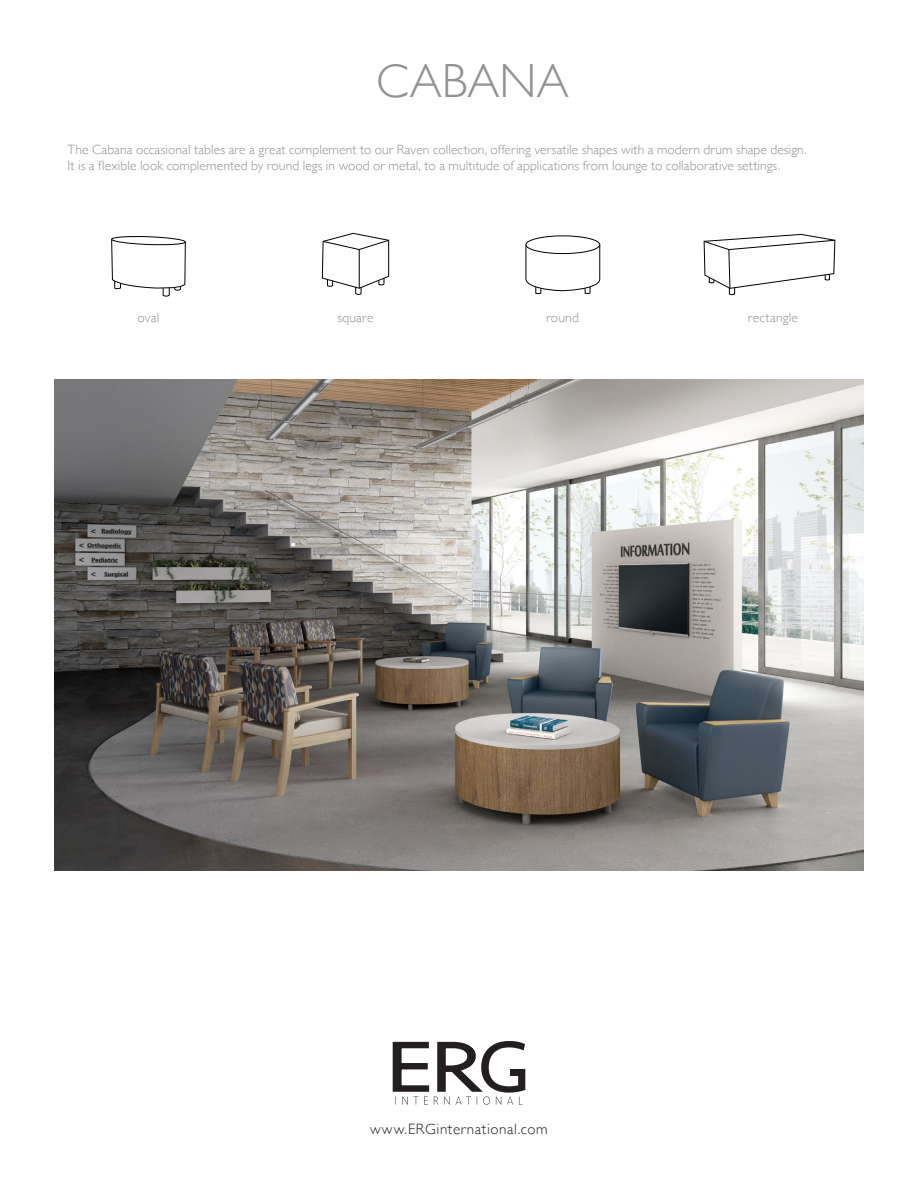
<style>
.page{position:relative;width:918px;height:1188px;background:#fff}
.page>*{position:absolute;margin:0;border:0;box-sizing:border-box;transform-origin:0 0}
.Headers{font:300 48px "Gill Sans";letter-spacing:.005em;color:#919295}
.AddressBar{font:300 15px "Gill Sans";letter-spacing:.04em;color:#231f20}
.Call_out_9_pt{font:300 13.5px/16.2px "Gill Sans";letter-spacing:.005em;color:#919295}
</style>
<div class="page">
<img style="left:54px;top:380px;width:810px;height:491px">
<svg style="left:392px;top:1041px;width:134px;height:64px"></svg>
<div style="left:510px;top:1069px;width:15px;height:6px;background:#231f20"></div>
<svg style="left:111px;top:236px;width:75px;height:61px"></svg>
<svg style="left:322px;top:233px;width:67px;height:62px"></svg>
<div style="left:526px;top:236px;width:74px;height:18px;border:1px solid #000;border-radius:50%"></div>
<svg style="left:525px;top:245px;width:75px;height:49px"></svg>
<svg style="left:704px;top:234px;width:131px;height:62px"></svg>
<p class="Headers" style="left:376px;top:43px;width:194px">CABANA</p>
<p class="Call_out_9_pt" style="left:68px;top:141px;width:741px">The Cabana occasional tables are a great complement to our Raven collection, offering versatile shapes with a modern drum shape design.<br>It is a flexible look complemented by round legs in wood or metal, to a multitude of applications from lounge to collaborative settings.</p>
<p class="Call_out_9_pt" style="left:138px;top:309px;width:23px">oval</p>
<p class="Call_out_9_pt" style="left:337px;top:309px;width:38px">square</p>
<p class="Call_out_9_pt" style="left:546px;top:309px;width:34px">round</p>
<p class="Call_out_9_pt" style="left:748px;top:309px;width:52px">rectangle</p>
<p class="AddressBar" style="left:370px;top:1117px;width:179px">www.ERGinternational.com</p>
</div>
